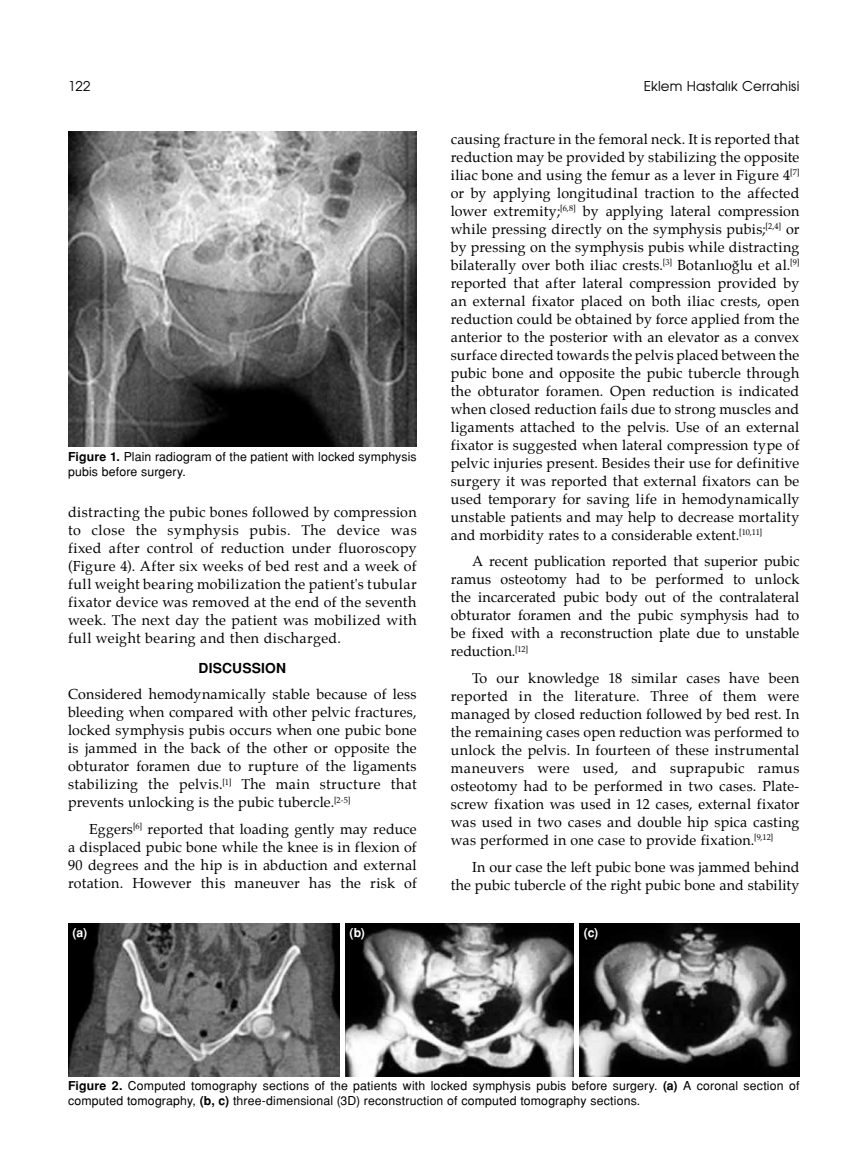
<style>
.page{position:relative;width:859px;height:1170px;background:#fff}
.page>*{position:absolute;margin:0;border:0;box-sizing:border-box;transform-origin:0 0}
.t1{font:14.25px/18px "Palatino";letter-spacing:.01em;color:#000;text-align:justify}
.t2{font:700 13.8px "Helvetica Tr";letter-spacing:.015em;color:#000}
.t3{font:13.5px "Avant Garde Tr";letter-spacing:.015em;color:#000}
.t4{font:12.3px/15.3px "Helvetica Normal Tr";letter-spacing:.01em;color:#000}
.t5{font:700 12.3px "Helvetica Tr";color:#fff}
.s1{font-family:"Helvetica Tr";font-weight:700}
</style>
<div class="page">
<img style="left:68px;top:132px;width:349px;height:314px">
<img style="left:68px;top:923px;width:731px;height:153px">
<div style="left:340px;top:921px;width:5px;height:156px;background:#fff"></div>
<div style="left:574px;top:921px;width:5px;height:156px;background:#fff"></div>
<p class="t3" style="left:68px;top:77px;width:24px">122</p>
<p class="t3" style="left:644px;top:77px;width:157px">Eklem Hastalık Cerrahisi</p>
<p class="t4" style="left:68px;top:448px;width:350px"><span class="s1">Figure 1.</span> Plain radiogram of the patient with locked symphysis pubis before surgery.</p>
<p class="t1" style="left:68px;top:504px;width:350px">distracting the pubic bones followed by compression to close the symphysis pubis. The device was fixed after control of reduction under fluoroscopy (Figure 4). After six weeks of bed rest and a week of full weight bearing mobilization the patient's tubular fixator device was removed at the end of the seventh week. The next day the patient was mobilized with full weight bearing and then discharged.</p>
<p class="t2" style="left:199px;top:659px;width:89px">DISCUSSION</p>
<p class="t1" style="left:68px;top:686px;width:350px">Considered hemodynamically stable because of less bleeding when compared with other pelvic fractures, locked symphysis pubis occurs when one pubic bone is jammed in the back of the other or opposite the obturator foramen due to rupture of the ligaments stabilizing the pelvis.<sup>[1]</sup> The main structure that prevents unlocking is the pubic tubercle.<sup>[2-5]</sup></p>
<p class="t1" style="left:68px;top:821px;width:350px;text-indent:21px">Eggers<sup>[6]</sup> reported that loading gently may reduce a displaced pubic bone while the knee is in flexion of 90 degrees and the hip is in abduction and external rotation. However this maneuver has the risk of</p>
<p class="t1" style="left:451px;top:131px;width:350px">causing fracture in the femoral neck. It is reported that reduction may be provided by stabilizing the opposite iliac bone and using the femur as a lever in Figure 4<sup>[7] </sup>or by applying longitudinal traction to the affected lower extremity;<sup>[6,8]</sup> by applying lateral compression while pressing directly on the symphysis pubis;<sup>[2,4]</sup> or by pressing on the symphysis pubis while distracting bilaterally over both iliac crests.<sup>[3]</sup> Botanlıoğlu et al.<sup>[9] </sup>reported that after lateral compression provided by an external fixator placed on both iliac crests, open reduction could be obtained by force applied from the anterior to the posterior with an elevator as a convex surface directed towards the pelvis placed between the pubic bone and opposite the pubic tubercle through the obturator foramen. Open reduction is indicated when closed reduction fails due to strong muscles and ligaments attached to the pelvis. Use of an external fixator is suggested when lateral compression type of pelvic injuries present. Besides their use for definitive surgery it was reported that external fixators can be used temporary for saving life in hemodynamically unstable patients and may help to decrease mortality and morbidity rates to a considerable extent.<sup>[10,11]</sup></p>
<p class="t1" style="left:451px;top:553px;width:350px;text-indent:21px">A recent publication reported that superior pubic ramus osteotomy had to be performed to unlock the incarcerated pubic body out of the contralateral obturator foramen and the pubic symphysis had to be fixed with a reconstruction plate due to unstable reduction.<sup>[12]</sup></p>
<p class="t1" style="left:451px;top:670px;width:350px;text-indent:21px">To our knowledge 18 similar cases have been reported in the literature. Three of them were managed by closed reduction followed by bed rest. In the remaining cases open reduction was performed to unlock the pelvis. In fourteen of these instrumental maneuvers were used, and suprapubic ramus osteotomy had to be performed in two cases. Plate&shy;screw fixation was used in 12 cases, external fixator was used in two cases and double hip spica casting was performed in one case to provide fixation.<sup>[9,12]</sup></p>
<p class="t1" style="left:451px;top:858px;width:350px;text-align:right">In our case the left pubic bone was jammed behind the pubic tubercle of the right pubic bone and stability</p>
<p class="t5" style="left:73px;top:924px;width:16px">(a)</p>
<p class="t5" style="left:349px;top:924px;width:17px">(b)</p>
<p class="t5" style="left:584px;top:924px;width:16px">(c)</p>
<p class="t4" style="left:68px;top:1077px;width:733px"><span class="s1">Figure 2.</span> Computed tomography sections of the patients with locked symphysis pubis before surgery. <span class="s1">(a)</span> A coronal section of computed tomography, <span class="s1">(b, c)</span> three-dimensional (3D) reconstruction of computed tomography sections.</p>
</div>
